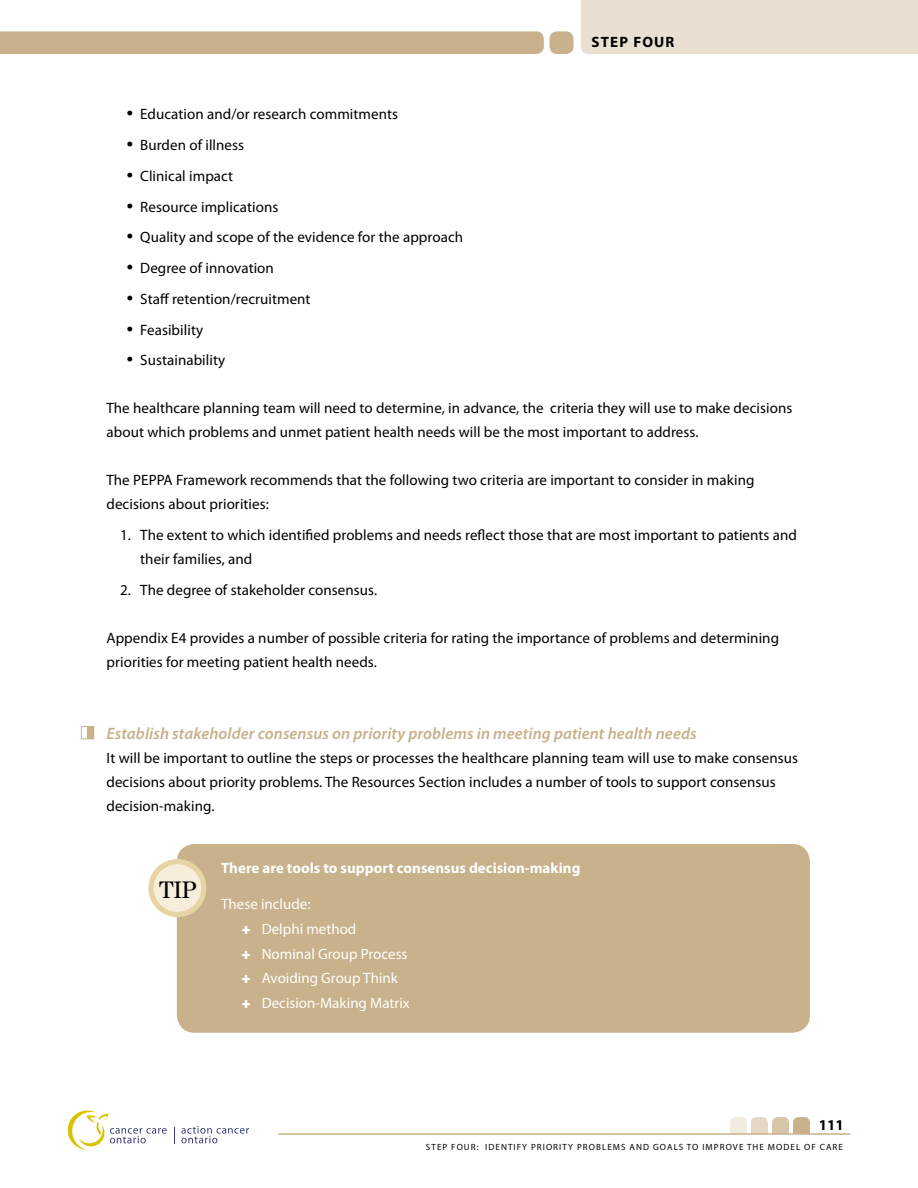
<style>
.page{position:relative;width:918px;height:1188px;background:#fff}
.page>*{position:absolute;margin:0;border:0;box-sizing:border-box;transform-origin:0 0}
.t1{font:24px "Century LT";color:#000}
.t2{font:italic 600 16.5px "Myriad Pro";letter-spacing:.005em;color:#c8b18b}
.t3{font:15px/24px "Myriad Pro";letter-spacing:.005em;color:#000}
.t4{font:15px/24.8px "Myriad Pro";color:#fff}
.t5{font:700 15px "Myriad Pro";color:#fff}
.t6{font:700 15px "Myriad Pro";letter-spacing:.075em;color:#000}
.t7{font:9px "Myriad Pro";letter-spacing:.12em;color:#000}
.s1{font-family:"Times";font-size:18px}
</style>
<div class="page">
<div style="left:0;top:31px;width:544px;height:23px;background:#c8b18b"></div>
<svg style="left:181px;top:1126px;width:68px;height:17px"></svg>
<svg style="left:174px;top:1127px;width:1px;height:16px"></svg>
<svg style="left:67px;top:1110px;width:100px;height:40px"></svg>
<div style="left:793px;top:1117px;width:17px;height:17px;background:#c8b18b;border-radius:5px"></div>
<div style="left:793px;top:1126px;width:17px;height:8px;background:#c8b18b"></div>
<div style="left:772px;top:1117px;width:17px;height:17px;background:#d6c5a8;border-radius:5px"></div>
<div style="left:772px;top:1126px;width:17px;height:8px;background:#d6c5a8"></div>
<div style="left:751px;top:1117px;width:17px;height:17px;background:#e3d8c5;border-radius:5px"></div>
<div style="left:751px;top:1123px;width:17px;height:11px;background:#e3d8c5"></div>
<div style="left:730px;top:1117px;width:17px;height:17px;background:#f1ece2;border-radius:5px"></div>
<div style="left:730px;top:1123px;width:17px;height:11px;background:#f1ece2"></div>
<hr style="left:278px;top:1133px;width:572px;height:2px;background:#c8b18b">
<div style="left:581px;top:0;width:252px;height:54px;background:#e9e0d1"></div>
<div style="left:550px;top:31px;width:24px;height:23px;background:#c8b18b;border-radius:8px"></div>
<div style="left:833px;top:0;width:85px;height:54px;background:#e9e0d1"></div>
<div style="left:177px;top:844px;width:633px;height:189px;background:#c8b18b;border-radius:18px"></div>
<div style="left:151px;top:862px;width:53px;height:53px;background:#f6edda;border-radius:50%"></div>
<div style="left:148px;top:859px;width:59px;height:58px;border:5px solid #e8d3a2;border-radius:50%"></div>
<div style="left:88px;top:726px;width:6px;height:13px;background:#c8b18b"></div>
<div style="left:81px;top:726px;width:13px;height:13px;border:1px solid #c8b18b"></div>
<p class="t6" style="left:592px;top:32px;width:84px">STEP FOUR</p>
<p class="t3" style="left:127px;top:102px;width:273px"><span class="s1">•</span> Education and/or research commitments</p>
<p class="t3" style="left:127px;top:133px;width:119px"><span class="s1">•</span> Burden of illness</p>
<p class="t3" style="left:127px;top:163px;width:108px"><span class="s1">•</span> Clinical impact</p>
<p class="t3" style="left:127px;top:194px;width:153px"><span class="s1">•</span> Resource implications</p>
<p class="t3" style="left:127px;top:225px;width:338px"><span class="s1">•</span> Quality and scope of the evidence for the approach</p>
<p class="t3" style="left:127px;top:256px;width:149px"><span class="s1">•</span> Degree of innovation</p>
<p class="t3" style="left:127px;top:286px;width:185px"><span class="s1">•</span> Staff retention/recruitment</p>
<p class="t3" style="left:127px;top:317px;width:78px"><span class="s1">•</span> Feasibility</p>
<p class="t3" style="left:127px;top:348px;width:100px"><span class="s1">•</span> Sustainability</p>
<p class="t3" style="left:106px;top:396px;width:687px">The healthcare planning team will need to determine, in advance, the criteria they will use to make decisions about which problems and unmet patient health needs will be the most important to address.</p>
<p class="t3" style="left:106px;top:468px;width:650px">The PEPPA Framework recommends that the following two criteria are important to consider in making decisions about priorities:</p>
<p class="t3" style="left:140px;top:523px;width:658px;text-indent:-20px">1. The extent to which identified problems and needs reflect those that are most important to patients and their families, and</p>
<p class="t3" style="left:120px;top:577px;width:259px">2. The degree of stakeholder consensus.</p>
<p class="t3" style="left:106px;top:625px;width:674px">Appendix E4 provides a number of possible criteria for rating the importance of problems and determining priorities for meeting patient health needs.</p>
<p class="t2" style="left:106px;top:723px;width:592px">Establish stakeholder consensus on priority problems in meeting patient health needs</p>
<p class="t3" style="left:106px;top:745px;width:693px">It will be important to outline the steps or processes the healthcare planning team will use to make consensus decisions about priority problems. The Resources Section includes a number of tools to support consensus decision-making.</p>
<h1 class="t1" style="left:159px;top:875px;width:39px">TIP</h1>
<p class="t5" style="left:221px;top:858px;width:361px">There are tools to support consensus decision-making</p>
<p class="t4" style="left:251px;top:891px;width:161px;text-indent:-29px">These include:<br>Delphi method<br>Nominal Group Process<br>Avoiding Group Think<br>Decision-Making Matrix</p>
<p class="t6" style="left:819px;top:1115px;width:26px">111</p>
<p class="t7" style="left:426px;top:1141px;width:417px">STEP four: Identi fy Priorit y Problems and Goals to Improve the Model of Care</p>
</div>
